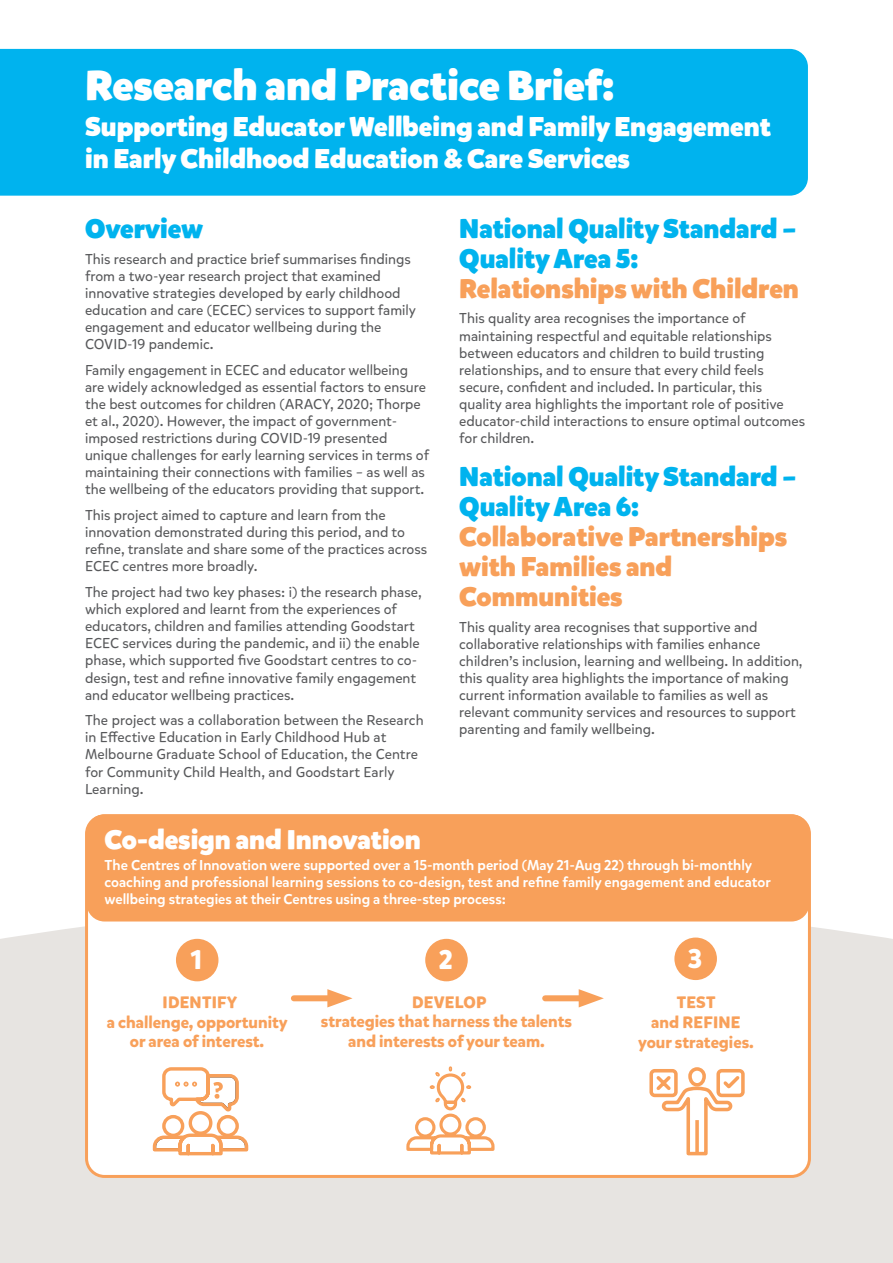
<style>
.page{position:relative;width:893px;height:1263px;background:#fff}
.page>*{position:absolute;margin:0;border:0;box-sizing:border-box;transform-origin:0 0}
.Body{font:900 42px "Mikado";color:#fff}
.Head_1{font:900 27px/30px "Mikado";color:#f8a05a}
.Body-2{font:900 27px/32.4px "Mikado";color:#fff}
.Head_1-2{font:900 27px/30px "Mikado";color:#00b3ee}
.Head_1-3{font:900 27px "Mikado";color:#fff}
.Sub_1{font:700 27px "Mikado";color:#fff}
.Sub_1-2{font:700 16.5px/19.8px "Mikado";color:#f8a05a;text-align:center}
.Body-3{font:14.25px/17.1px "Mikado";color:#57585a}
.Body-4{font:500 14.25px/17.1px "Mikado";color:#fff}
.s1{color:#f8a05a}
.s2{color:#00b3ee}
</style>
<div class="page">
<div style="left:0;top:926px;width:893px;height:337px;background:#e7e4e1"></div>
<div style="left:0;top:49px;width:808px;height:147px;background:#00b3ee"></div>
<div style="left:87px;top:816px;width:722px;height:360px;background:#fff;border-radius:18px"></div>
<div style="left:87px;top:814px;width:722px;height:107px;background:#f8a05a;border-radius:18px"></div>
<div style="left:294px;top:995px;width:44px;height:6px;background:#f8a05a"></div>
<svg style="left:327px;top:989px;width:26px;height:18px"></svg>
<div style="left:545px;top:995px;width:44px;height:6px;background:#f8a05a"></div>
<svg style="left:579px;top:989px;width:25px;height:18px"></svg>
<svg style="left:406px;top:1066px;width:89px;height:89px"></svg>
<svg style="left:649px;top:1067px;width:96px;height:89px"></svg>
<svg style="left:152px;top:1067px;width:97px;height:89px"></svg>
<div style="left:176px;top:939px;width:42px;height:42px;background:#f8a05a;border-radius:50%"></div>
<div style="left:425px;top:939px;width:43px;height:42px;background:#f8a05a;border-radius:50%"></div>
<div style="left:674px;top:937px;width:43px;height:43px;background:#f8a05a;border-radius:50%"></div>
<p class="Body" style="left:85px;top:58px;width:531px">Research and Practice Brief:</p>
<p class="Body-2" style="left:85px;top:110px;width:687px">Supporting Educator Wellbeing and Family Engagement in Early Childhood Education &amp; Care Services</p>
<p class="Head_1-2" style="left:85px;top:214px;width:119px">Overview</p>
<p class="Body-3" style="left:85px;top:250px;width:333px">This research and practice brief summarises findings from a two-year research project that examined innovative strategies developed by early childhood education and care (ECEC) services to support family engagement and educator wellbeing during the COVID-19 pandemic.</p>
<p class="Body-3" style="left:85px;top:361px;width:346px">Family engagement in ECEC and educator wellbeing are widely acknowledged as essential factors to ensure the best outcomes for children (ARACY, 2020; Thorpe et al., 2020). However, the impact of government&shy;imposed restrictions during COVID-19 presented unique challenges for early learning services in terms of maintaining their connections with families – as well as the wellbeing of the educators providing that support.</p>
<p class="Body-3" style="left:85px;top:507px;width:344px">This project aimed to capture and learn from the innovation demonstrated during this period, and to refine, translate and share some of the practices across ECEC centres more broadly.</p>
<p class="Body-3" style="left:85px;top:584px;width:338px">The project had two key phases: i) the research phase, which explored and learnt from the experiences of educators, children and families attending Goodstart ECEC services during the pandemic, and ii) the enable phase, which supported five Goodstart centres to co&shy;design, test and refine innovative family engagement and educator wellbeing practices.</p>
<p class="Body-3" style="left:85px;top:712px;width:340px">The project was a collaboration between the Research in Effective Education in Early Childhood Hub at Melbourne Graduate School of Education, the Centre for Community Child Health, and Goodstart Early Learning.</p>
<p class="Head_1-2" style="left:459px;top:214px;width:341px">National Quality Standard –<br>Quality Area 5:<br><span class="s1">Relationships with Children</span></p>
<p class="Body-3" style="left:459px;top:310px;width:347px">This quality area recognises the importance of maintaining respectful and equitable relationships between educators and children to build trusting relationships, and to ensure that every child feels secure, confident and included. In particular, this quality area highlights the important role of positive educator-child interactions to ensure optimal outcomes for children.</p>
<p class="Head_1" style="left:459px;top:462px;width:338px"><span class="s2">National Quality Standard –<br>Quality Area 6:<br></span>Collaborative Partnerships with Families and<br>Communities</p>
<p class="Body-3" style="left:459px;top:618px;width:345px">This quality area recognises that supportive and collaborative relationships with families enhance children’s inclusion, learning and wellbeing. In addition, this quality area highlights the importance of making current information available to families as well as relevant community services and resources to support parenting and family wellbeing.</p>
<p class="Head_1-3" style="left:105px;top:822px;width:318px">Co-design and Innovation</p>
<p class="Body-4" style="left:105px;top:857px;width:668px">The Centres of Innovation were supported over a 15-month period (May 21-Aug 22) through bi-monthly coaching and professional learning sessions to co-design, test and refine family engagement and educator wellbeing strategies at their Centres using a three-step process:</p>
<p class="Sub_1" style="left:191px;top:943px;width:13px">1</p>
<p class="Sub_1" style="left:439px;top:943px;width:16px">2</p>
<p class="Sub_1" style="left:688px;top:942px;width:16px">3</p>
<p class="Sub_1-2" style="left:107px;top:992px;width:182px">IDENTIFY<br>a challenge, opportunity or area of interest.</p>
<p class="Sub_1-2" style="left:321px;top:992px;width:253px">DEVELOP<br>strategies that harness the talents and interests of your team.</p>
<p class="Sub_1-2" style="left:638px;top:993px;width:117px">TEST<br>and REFINE your strategies.</p>
</div>
